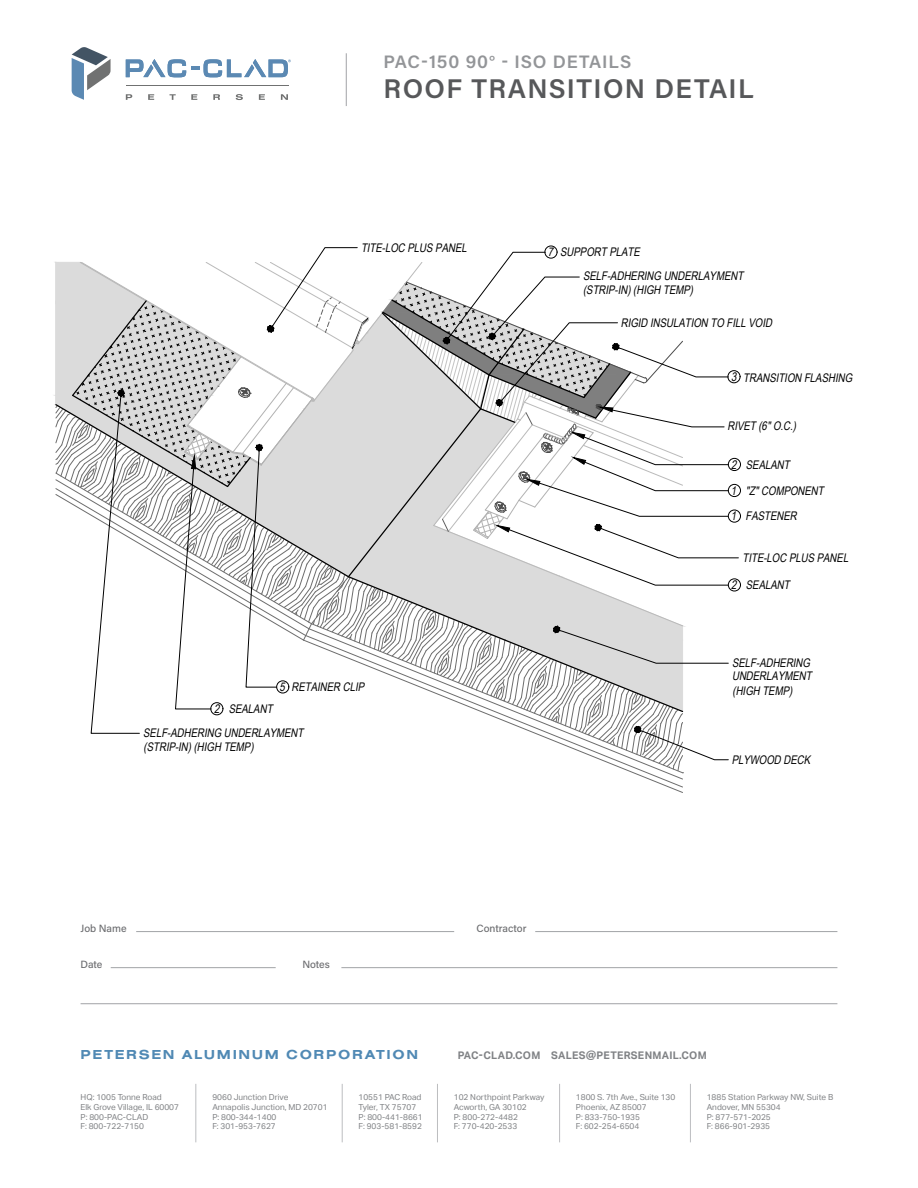
<style>
.page{position:relative;width:918px;height:1188px;background:#fff}
.page>*{position:absolute;margin:0;border:0;box-sizing:border-box;transform-origin:0 0}
.t1{font:600 27px "Acumin Pro";letter-spacing:.05em;color:#57585a}
.t2{font:600 18px "Acumin Pro";letter-spacing:.05em;color:#939598}
.t3{font:700 13.5px "Nimbus San Ext";letter-spacing:.12em;color:#5089b4}
.t4{font:italic 11.85px/14.1px "Arial Narrow";color:#000}
.t5{font:700 10.5px "Aktiv Grotesk";letter-spacing:.025em;color:#808285}
.t6{font:500 10.5px "Acumin Pro";letter-spacing:-.005em;color:#6c6d70}
.t7{font:8.25px/9.8px "Aktiv Grotesk";color:#808285}
</style>
<div class="page">
<hr style="left:341px;top:967px;width:496px;height:1px;background:#a1a3a6">
<hr style="left:81px;top:1003px;width:756px;height:1px;background:#a1a3a6">
<hr style="left:111px;top:967px;width:165px;height:1px;background:#a1a3a6">
<hr style="left:535px;top:931px;width:302px;height:1px;background:#a1a3a6">
<hr style="left:136px;top:931px;width:318px;height:1px;background:#a1a3a6">
<hr style="left:559px;top:1084px;width:1px;height:58px;background:#bcbdc0">
<hr style="left:690px;top:1084px;width:1px;height:58px;background:#bcbdc0">
<hr style="left:437px;top:1084px;width:1px;height:58px;background:#bcbdc0">
<hr style="left:342px;top:1084px;width:1px;height:58px;background:#bcbdc0">
<hr style="left:196px;top:1084px;width:1px;height:58px;background:#bcbdc0">
<hr style="left:346px;top:53px;width:1px;height:53px;background:#a1a3a6">
<svg style="left:126px;top:59px;width:165px;height:18px"></svg>
<svg style="left:126px;top:94px;width:6px;height:6px"></svg>
<svg style="left:148px;top:94px;width:6px;height:6px"></svg>
<svg style="left:170px;top:94px;width:6px;height:6px"></svg>
<svg style="left:191px;top:94px;width:6px;height:6px"></svg>
<svg style="left:213px;top:94px;width:7px;height:6px"></svg>
<svg style="left:236px;top:94px;width:7px;height:6px"></svg>
<svg style="left:259px;top:94px;width:6px;height:6px"></svg>
<svg style="left:281px;top:94px;width:7px;height:6px"></svg>
<hr style="left:126px;top:85px;width:162px;height:1px;background:#707171">
<svg style="left:72px;top:47px;width:39px;height:53px"></svg>
<svg style="left:55px;top:246px;width:684px;height:528px"></svg>
<div style="left:728px;top:458px;width:13px;height:13px;border:1px solid #000;border-radius:50%"></div>
<p class="t2" style="left:384px;top:49px;width:249px">PAC-150 90° - ISO DETAILS</p>
<p class="t1" style="left:384px;top:70px;width:372px">ROOF TRANSITION DETAIL</p>
<p class="t4" style="left:361px;top:240px;width:110px">TITE-LOC PLUS PANEL</p>
<p class="t4" style="left:280px;top:680px;width:89px">5 RETAINER CLIP</p>
<p class="t4" style="left:143px;top:697px;width:165px;line-height:23.5px;text-indent:71px">2 SEALANT<br>SELF-ADHERING UNDERLAYMENT</p>
<p class="t4" style="left:144px;top:739px;width:114px">(STRIP-IN)(HIGH TEMP)</p>
<p class="t4" style="left:548px;top:245px;width:96px">7 SUPPORT PLATE</p>
<p class="t4" style="left:583px;top:269px;width:165px">SELF-ADHERING UNDERLAYMENT (STRIP-IN)(HIGH TEMP)</p>
<p class="t4" style="left:621px;top:315px;width:156px">RIGID INSULATION TO FILLVOID</p>
<p class="t4" style="left:731px;top:370px;width:125px">3 TRANSITION FLASHING</p>
<p class="t4" style="left:727px;top:418px;width:73px">RIVET (6"O.C.)</p>
<p class="t4" style="left:731px;top:457px;width:63px">2 SEALANT</p>
<p class="t4" style="left:731px;top:478px;width:97px;line-height:25.2px">1 "Z"COMPONENT<br>1 FASTENER</p>
<p class="t4" style="left:743px;top:551px;width:110px">TITE-LOC PLUS PANEL</p>
<p class="t4" style="left:731px;top:578px;width:63px">2 SEALANT</p>
<p class="t4" style="left:732px;top:655px;width:84px">SELF-ADHERING<br>UNDERLAYMENT (HIGH TEMP)</p>
<p class="t4" style="left:732px;top:752px;width:83px">PLYWOOD DECK</p>
<p class="t6" style="left:81px;top:921px;width:48px">Job Name</p>
<p class="t6" style="left:477px;top:921px;width:52px">Contractor</p>
<p class="t6" style="left:81px;top:957px;width:23px">Date</p>
<p class="t6" style="left:302px;top:957px;width:29px">Notes</p>
<h3 class="t3" style="left:81px;top:1047px;width:339px">PETERSEN ALUMINUM CORPORATION</h3>
<p class="t5" style="left:458px;top:1049px;width:251px">PAC-CLAD.COM SALES@PETERSENMAIL.COM</p>
<p class="t7" style="left:81px;top:1092px;width:100px">HQ: 1005 Tonne Road<br>Elk Grove Village, IL 60007<br>P: 800-PAC-CLAD<br>F: 800-722-7150</p>
<p class="t7" style="left:212px;top:1092px;width:117px">9060 Junction Drive<br>Annapolis Junction, MD 20701<br>P: 800-344-1400<br>F: 301-953-7627</p>
<p class="t7" style="left:359px;top:1092px;width:66px">10551 PAC Road<br>Tyler, TX 75707<br>P: 800-441-8661<br>F: 903-581-8592</p>
<p class="t7" style="left:454px;top:1092px;width:92px">102 Northpoint Parkway<br>Acworth, GA 30102<br>P: 800-272-4482<br>F: 770-420-2533</p>
<p class="t7" style="left:707px;top:1092px;width:128px">1885 Station Parkway NW, Suite B<br>Andover, MN 55304<br>P: 877-571-2025<br>F: 866-901-2935</p>
<p class="t7" style="left:576px;top:1092px;width:101px">1800 S. 7th Ave., Suite 130<br>Phoenix, AZ 85007<br>P: 833-750-1935<br>F: 602-254-6504</p>
</div>
